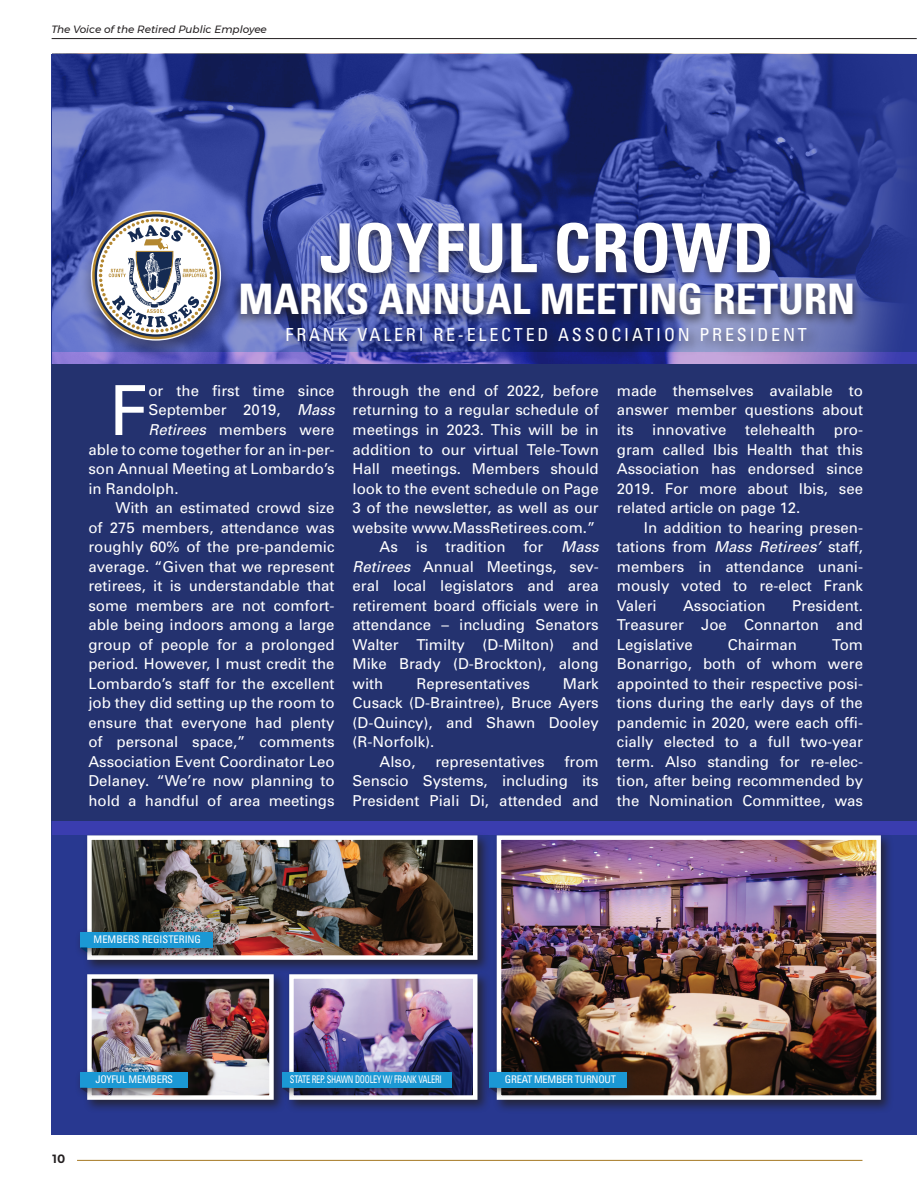
<style>
.page{position:relative;width:917px;height:1188px;background:#fff}
.page>*{position:absolute;margin:0;border:0;box-sizing:border-box;transform-origin:0 0}
.t1{font:69px "Univers";color:#fff}
.t2{font:700 condensed 67.5px "Univers";letter-spacing:.01em;color:#fff}
.t3{font:700 condensed 42px "Univers";color:#fff}
.t4{font:condensed 18px "Univers";letter-spacing:.155em;color:#fff}
.t5{font:15px/19.5px "Univers";color:#fff;text-align:justify}
.t6{font:700 12px "Montserrat";color:#231f20}
.t7{font:italic 10.5px "Montserrat";color:#231f20}
.t8{font:condensed 10.5px "Univers";letter-spacing:-.025em;color:#fff;scale:.8 1}
.t9{font:condensed 10.5px "Univers";letter-spacing:-.025em;color:#fff}
.t10{font:condensed 10.5px "Univers";color:#fff}
.s1{font-style:italic}
</style>
<div class="page">
<div style="left:52px;top:54px;width:864px;height:1080px;background:#283890"></div>
<img style="left:52px;top:54px;width:856px;height:298px">
<svg style="left:52px;top:352px;width:864px;height:482px;background:#4b49ad"></svg>
<div style="left:52px;top:365px;width:864px;height:455px;background:#24326f"></div>
<div style="left:281px;top:322px;width:539px;height:35px;background:#231f20;opacity:.75"></div>
<div style="left:80px;top:208px;width:151px;height:152px;background:#231f20;opacity:.45"></div>
<svg style="left:91px;top:210px;width:130px;height:130px"></svg>
<svg style="left:92px;top:212px;width:127px;height:127px"></svg>
<svg style="left:99px;top:218px;width:114px;height:114px;background:#b6b7bb"></svg>
<div style="left:492px;top:831px;width:401px;height:281px;background:#231f20;opacity:.75"></div>
<img style="left:501px;top:840px;width:374px;height:254px">
<div style="left:496px;top:835px;width:384px;height:264px;border:4px solid #fff"></div>
<div style="left:83px;top:831px;width:407px;height:141px;background:#231f20;opacity:.75"></div>
<img style="left:92px;top:840px;width:380px;height:114px">
<div style="left:87px;top:835px;width:390px;height:124px;border:4px solid #fff"></div>
<div style="left:75px;top:927px;width:148px;height:31px;background:#231f20;opacity:.64"></div>
<div style="left:80px;top:931px;width:133px;height:16px;background:#1b98d4"></div>
<svg style="left:80px;top:947px;width:7px;height:5px"></svg>
<div style="left:83px;top:970px;width:203px;height:142px;background:#231f20;opacity:.75"></div>
<img style="left:92px;top:978px;width:176px;height:116px">
<div style="left:87px;top:973px;width:186px;height:126px;border:4px solid #fff"></div>
<div style="left:285px;top:970px;width:205px;height:142px;background:#231f20;opacity:.75"></div>
<img style="left:294px;top:978px;width:178px;height:116px">
<div style="left:289px;top:973px;width:188px;height:126px;border:4px solid #fff"></div>
<div style="left:75px;top:1067px;width:123px;height:31px;background:#231f20;opacity:.64"></div>
<div style="left:80px;top:1071px;width:108px;height:16px;background:#1b98d4"></div>
<svg style="left:80px;top:1087px;width:7px;height:5px"></svg>
<div style="left:232px;top:219px;width:629px;height:108px;background:#231f20;opacity:.75"></div>
<div style="left:277px;top:1067px;width:184px;height:31px;background:#231f20;opacity:.64"></div>
<div style="left:282px;top:1071px;width:169px;height:16px;background:#1b98d4"></div>
<svg style="left:282px;top:1087px;width:7px;height:5px"></svg>
<div style="left:484px;top:1067px;width:152px;height:31px;background:#231f20;opacity:.64"></div>
<div style="left:489px;top:1071px;width:137px;height:16px;background:#1b98d4"></div>
<svg style="left:489px;top:1087px;width:7px;height:5px"></svg>
<hr style="left:77px;top:1159px;width:785px;height:1px;background:#a67823">
<hr style="left:52px;top:38px;width:864px;height:1px;background:#231f20">
<p class="t7" style="left:52px;top:21px;width:217px">The Voice of the Retired Public Employee</p>
<h2 class="t2" style="left:319px;top:207px;width:455px">JOYFUL CROWD</h2>
<h3 class="t3" style="left:238px;top:273px;width:618px">MARKS ANNUAL MEETING RETURN</h3>
<p class="t4" style="left:285px;top:323px;width:522px">FRANK VALERI RE-ELECTED ASSOCIATION PRESIDENT</p>
<h1 class="t1" style="left:110px;top:367px;width:40px">F</h1>
<p class="t5" style="left:148px;top:380px;width:188px">or the first time since</p>
<p class="t5" style="left:148px;top:400px;width:188px">September 2019, <span class="s1">Mass</span></p>
<p class="t5" style="left:148px;top:419px;width:188px"><span class="s1">Retirees</span> members were</p>
<p class="t5" style="left:88px;top:439px;width:247px">able to come together for an in-per-</p>
<p class="t5" style="left:88px;top:458px;width:247px">son Annual Meeting at Lombardo’s</p>
<p class="t5" style="left:88px;top:478px;width:92px">in Randolph.</p>
<p class="t5" style="left:115px;top:497px;width:220px">With an estimated crowd size</p>
<p class="t5" style="left:88px;top:517px;width:247px">of 275 members, attendance was</p>
<p class="t5" style="left:88px;top:536px;width:247px">roughly 60% of the pre-pandemic</p>
<p class="t5" style="left:88px;top:556px;width:247px">average. “Given that we represent</p>
<p class="t5" style="left:88px;top:575px;width:247px">retirees, it is understandable that</p>
<p class="t5" style="left:88px;top:595px;width:247px">some members are not comfort-</p>
<p class="t5" style="left:88px;top:614px;width:247px">able being indoors among a large</p>
<p class="t5" style="left:88px;top:634px;width:247px">group of people for a prolonged</p>
<p class="t5" style="left:88px;top:653px;width:247px">period. However, I must credit the</p>
<p class="t5" style="left:88px;top:673px;width:247px">Lombardo’s staff for the excellent</p>
<p class="t5" style="left:88px;top:692px;width:247px">job they did setting up the room to</p>
<p class="t5" style="left:88px;top:712px;width:247px">ensure that everyone had plenty</p>
<p class="t5" style="left:88px;top:731px;width:247px">of personal space,” comments</p>
<p class="t5" style="left:88px;top:751px;width:247px">Association Event Coordinator Leo</p>
<p class="t5" style="left:88px;top:770px;width:247px">Delaney. “We’re now planning to</p>
<p class="t5" style="left:88px;top:790px;width:247px">hold a handful of area meetings</p>
<p class="t5" style="left:352px;top:380px;width:247px">through the end of 2022, before</p>
<p class="t5" style="left:352px;top:400px;width:247px">returning to a regular schedule of</p>
<p class="t5" style="left:352px;top:419px;width:247px">meetings in 2023. This will be in</p>
<p class="t5" style="left:352px;top:439px;width:247px">addition to our virtual Tele-Town</p>
<p class="t5" style="left:352px;top:458px;width:247px">Hall meetings. Members should</p>
<p class="t5" style="left:352px;top:478px;width:247px">look to the event schedule on Page</p>
<p class="t5" style="left:352px;top:497px;width:247px">3 of the newsletter, as well as our</p>
<p class="t5" style="left:352px;top:517px;width:244px">website www.MassRetirees.com.”</p>
<p class="t5" style="left:379px;top:536px;width:220px">As is tradition for <span class="s1">Mass</span></p>
<p class="t5" style="left:352px;top:556px;width:247px"><span class="s1">Retirees</span> Annual Meetings, sev-</p>
<p class="t5" style="left:352px;top:575px;width:247px">eral local legislators and area</p>
<p class="t5" style="left:352px;top:595px;width:247px">retirement board officials were in</p>
<p class="t5" style="left:352px;top:614px;width:247px">attendance – including Senators</p>
<p class="t5" style="left:352px;top:634px;width:247px">Walter Timilty (D-Milton) and</p>
<p class="t5" style="left:352px;top:653px;width:247px">Mike Brady (D-Brockton), along</p>
<p class="t5" style="left:352px;top:673px;width:32px">with</p>
<p class="t5" style="left:416px;top:673px;width:115px">Representatives</p>
<p class="t5" style="left:562px;top:673px;width:37px">Mark</p>
<p class="t5" style="left:352px;top:692px;width:247px">Cusack (D-Braintree), Bruce Ayers</p>
<p class="t5" style="left:352px;top:712px;width:247px">(D-Quincy), and Shawn Dooley</p>
<p class="t5" style="left:352px;top:731px;width:83px">(R-Norfolk).</p>
<p class="t5" style="left:379px;top:751px;width:37px">Also,</p>
<p class="t5" style="left:435px;top:751px;width:111px">representatives</p>
<p class="t5" style="left:352px;top:751px;width:247px;text-indent:212px">from Senscio Systems, including its President Piali Di, attended and</p>
<p class="t5" style="left:616px;top:380px;width:247px">made themselves available to answer member questions about its innovative telehealth pro&shy;gram called Ibis Health that this Association has endorsed since 2019. For more about Ibis, see related article on page 12.</p>
<p class="t5" style="left:616px;top:517px;width:247px;text-indent:27px">In addition to hearing presen&shy;tations from <span class="s1">Mass Retirees’</span> staff, members in attendance unani&shy;mously voted to re-elect Frank Valeri</p>
<p class="t5" style="left:616px;top:595px;width:247px;text-indent:175px">President.<br>Treasurer Joe Connarton and Legislative</p>
<p class="t5" style="left:682px;top:595px;width:84px">Association</p>
<p class="t5" style="left:727px;top:634px;width:71px">Chairman</p>
<p class="t5" style="left:616px;top:634px;width:247px;text-indent:215px">Tom Bonarrigo, both of whom were appointed to their respective posi&shy;tions during the early days of the pandemic in 2020, were each offi&shy;cially elected to a full two-year term. Also standing for re-elec&shy;tion, after being recommended by the Nomination Committee, was</p>
<p class="t10" style="left:93px;top:932px;width:109px">MEMBERS REGISTERING</p>
<p class="t6" style="left:52px;top:1151px;width:15px">10</p>
<p class="t9" style="left:95px;top:1072px;width:79px">JOYFUL MEMBERS</p>
<p class="t8" style="left:290px;top:1072px;width:191px">STATE REP. SHAWN DOOLEY W/ FRANK VALERI</p>
<p class="t9" style="left:504px;top:1072px;width:112px">GREAT MEMBER TURNOUT</p>
</div>
